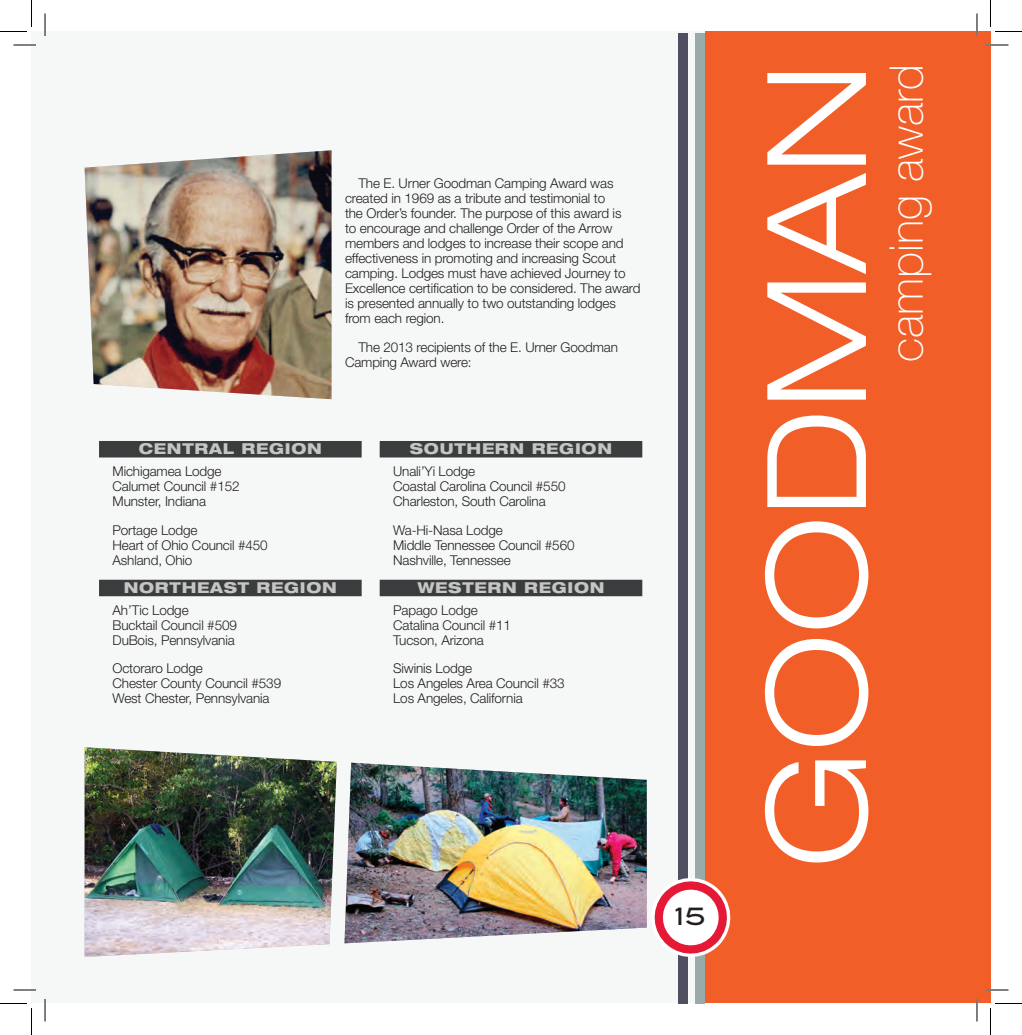
<style>
.page{position:relative;width:1022px;height:1035px;background:#fff}
.page>*{position:absolute;margin:0;border:0;box-sizing:border-box;transform-origin:0 0}
.t1{font:300 expanded 138px "Helvetica Neue";color:#fff}
.t2{font:100 46.5px "Helvetica Neue";color:#fff}
.t3{font:500 24px "Blair ITC";color:#231f20}
.Regions{font:800 expanded 15px "Helvetica Neue";letter-spacing:.05em;color:#c6c5c5}
.OA_AR_Basic_Verbiage{font:300 13.5px/15px "Helvetica Neue";letter-spacing:-.01em;color:#231f20}
</style>
<div class="page">
<div style="left:32px;top:32px;width:13px;height:972px;background:#f6f8f8"></div>
<div style="left:45px;top:32px;width:945px;height:972px;background:#f6f8f8"></div>
<div style="left:704px;top:32px;width:286px;height:972px;background:#f15e28"></div>
<div style="left:99px;top:441px;width:263px;height:16px;background:#3a3c3e"></div>
<div style="left:99px;top:580px;width:263px;height:16px;background:#3a3c3e"></div>
<div style="left:380px;top:441px;width:262px;height:16px;background:#3a3c3e"></div>
<div style="left:380px;top:580px;width:262px;height:16px;background:#3a3c3e"></div>
<img style="left:85px;top:747px;width:252px;height:210px">
<img style="left:344px;top:763px;width:302px;height:180px">
<div style="left:695px;top:33px;width:9px;height:971px;background:#99aba8"></div>
<div style="left:678px;top:33px;width:10px;height:971px;background:#4e4f61"></div>
<svg style="left:646px;top:873px;width:85px;height:89px"></svg>
<img style="left:85px;top:150px;width:246px;height:249px">
<hr style="left:14px;top:44px;width:22px;height:2px;background:#fff">
<hr style="left:986px;top:44px;width:22px;height:2px;background:#fff">
<hr style="left:14px;top:989px;width:22px;height:2px;background:#fff">
<hr style="left:986px;top:989px;width:22px;height:2px;background:#fff">
<hr style="left:44px;top:14px;width:2px;height:22px;background:#fff">
<hr style="left:44px;top:999px;width:2px;height:23px;background:#fff">
<svg style="left:14px;top:45px;width:22px;height:1px"></svg>
<svg style="left:986px;top:45px;width:22px;height:1px"></svg>
<svg style="left:14px;top:990px;width:22px;height:1px"></svg>
<svg style="left:986px;top:990px;width:22px;height:1px"></svg>
<svg style="left:45px;top:14px;width:1px;height:22px"></svg>
<svg style="left:45px;top:999px;width:1px;height:23px"></svg>
<svg style="left:976px;top:14px;width:1px;height:22px"></svg>
<svg style="left:976px;top:999px;width:1px;height:23px"></svg>
<svg style="left:0;top:0;width:32px;height:32px"></svg>
<svg style="left:0;top:1003px;width:32px;height:32px"></svg>
<svg style="left:990px;top:0;width:32px;height:32px"></svg>
<svg style="left:990px;top:1003px;width:32px;height:32px"></svg>
<p class="OA_AR_Basic_Verbiage" style="left:345px;top:176px;width:297px;text-indent:14px">The E. Urner Goodman Camping Award was created in 1969 as a tribute and testimonial to<br>the Order’s founder. The purpose of this award is<br>to encourage and challenge Order of the Arrow members and lodges to increase their scope and effectiveness in promoting and increasing Scout camping. Lodges must have achieved Journey to Excellence certification to be considered. The award is presented annually to two outstanding lodges from each region.</p>
<p class="OA_AR_Basic_Verbiage" style="left:345px;top:339px;width:274px;text-indent:14px">The 2013 recipients of the E. Urner Goodman<br>Camping Award were:</p>
<p class="Regions" style="left:139px;top:440px;width:185px">CENTRAL REGION</p>
<p class="OA_AR_Basic_Verbiage" style="left:112px;top:464px;width:128px">Michigamea Lodge<br>Calumet Council #152<br>Munster, Indiana</p>
<p class="OA_AR_Basic_Verbiage" style="left:112px;top:522px;width:157px">Portage Lodge<br>Heart of Ohio Council #450<br>Ashland, Ohio</p>
<p class="Regions" style="left:124px;top:578px;width:215px">NORTHEAST REGION</p>
<p class="OA_AR_Basic_Verbiage" style="left:112px;top:602px;width:126px">Ah’Tic Lodge<br>Bucktail Council #509<br>DuBois, Pennsylvania</p>
<p class="OA_AR_Basic_Verbiage" style="left:112px;top:661px;width:170px">Octoraro Lodge<br>Chester County Council #539<br>West Chester, Pennsylvania</p>
<p class="Regions" style="left:410px;top:440px;width:204px">SOUTHERN REGION</p>
<p class="OA_AR_Basic_Verbiage" style="left:393px;top:464px;width:174px">Unali’Yi Lodge<br>Coastal Carolina Council #550<br>Charleston, South Carolina</p>
<p class="OA_AR_Basic_Verbiage" style="left:393px;top:522px;width:183px">Wa-Hi-Nasa Lodge<br>Middle Tennessee Council #560<br>Nashville, Tennessee</p>
<p class="Regions" style="left:417px;top:578px;width:189px">WESTERN REGION</p>
<p class="OA_AR_Basic_Verbiage" style="left:393px;top:602px;width:119px">Papago Lodge<br>Catalina Council #11<br>Tucson, Arizona</p>
<p class="OA_AR_Basic_Verbiage" style="left:393px;top:661px;width:173px">Siwinis Lodge<br>Los Angeles Area Council #33<br>Los Angeles, California</p>
<p class="t3" style="left:675px;top:902px;width:33px">15</p>
<p class="t1" style="left:734px;top:869px;width:806px;rotate:-90deg">GOODMAN</p>
<p class="t2" style="left:879px;top:362px;width:300px;rotate:-90deg">camping award</p>
</div>
